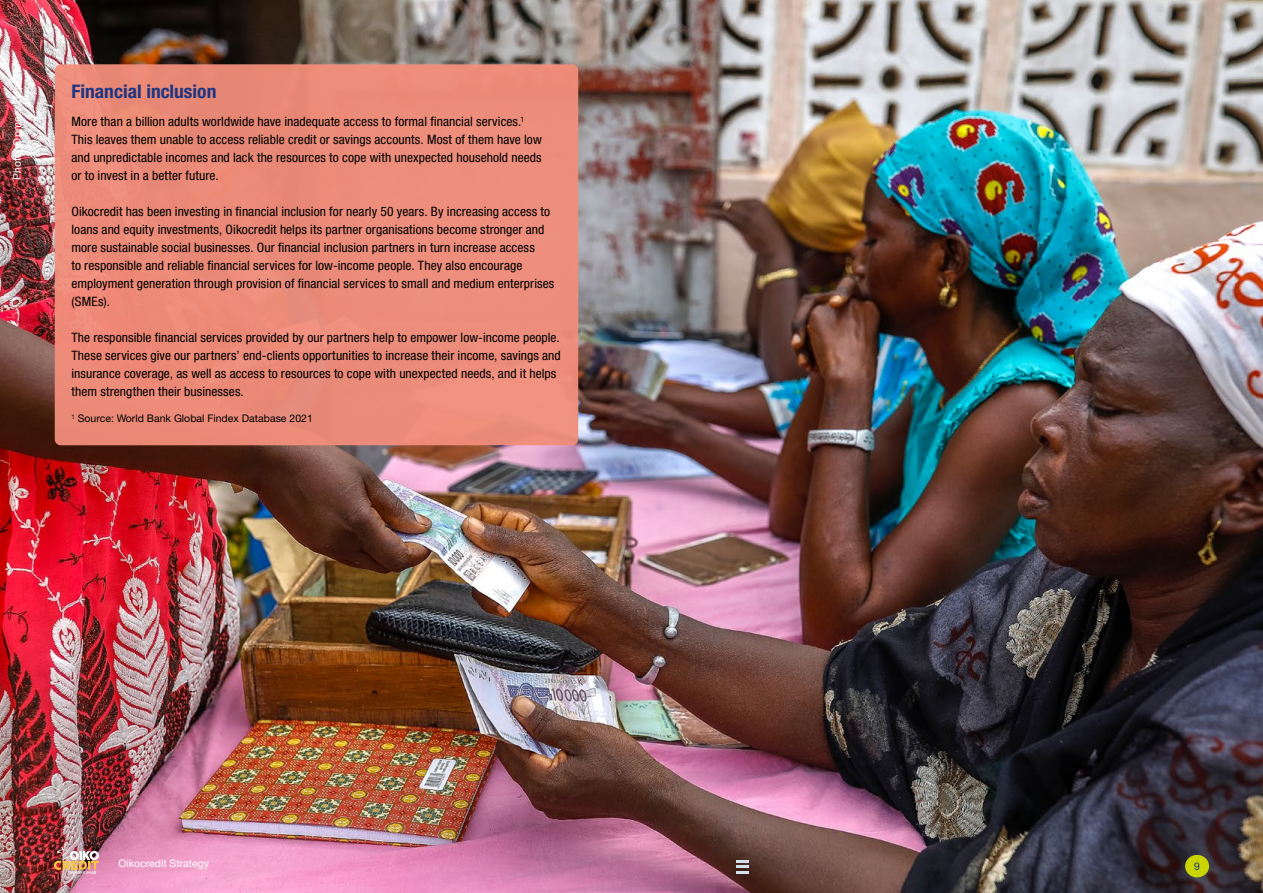
<style>
.page{position:relative;width:1263px;height:893px;background:#fff}
.page>*{position:absolute;margin:0;border:0;box-sizing:border-box;transform-origin:0 0}
.t1{font:700 condensed 18.75px "Helvetica Neue LT Std";color:#1e3582;scale:1.04 1}
.t2{font:condensed 12.9px/18px "Helvetica Neue LT Std";letter-spacing:.005em;color:#000;scale:1.04 1}
.t3{font:10.5px "Helvetica Neue LT Std";color:#000}
.t4{font:10.5px "Helvetica Neue LT Std";letter-spacing:.025em;color:#fff}
.t5{font:10.5px "Helvetica Neue LT Std";color:#fff}
.t6{font:10.5px "Helvetica Neue LT Std";color:#1f3682}
</style>
<div class="page">
<img style="left:0;top:0;width:1263px;height:893px">
<div style="left:55px;top:64px;width:523px;height:381px;background:#f28e7b;border-radius:6px"></div>
<div style="left:1185px;top:855px;width:24px;height:22px;background:#c9d400;border-radius:50%"></div>
<svg style="left:736px;top:860px;width:12px;height:14px"></svg>
<svg style="left:54px;top:847px;width:45px;height:27px"></svg>
<p class="t4" style="left:11px;top:180px;width:117px;rotate:-90deg">Photo: Opmeer Reports</p>
<h1 class="t1" style="left:71px;top:80px;width:141px">Financial inclusion</h1>
<p class="t2" style="left:71px;top:112px;width:454px">More than a billion adults worldwide have inadequate access to formal financial services.<sup>1<br></sup>This leaves them unable to access reliable credit or savings accounts. Most of them have low and unpredictable incomes and lack the resources to cope with unexpected household needs or to invest in a better future.</p>
<p class="t2" style="left:71px;top:202px;width:466px">Oikocredit has been investing in financial inclusion for nearly 50 years. By increasing access to loans and equity investments, Oikocredit helps its partner organisations become stronger and more sustainable social businesses. Our financial inclusion partners in turn increase access<br>to responsible and reliable financial services for low-income people. They also encourage employment generation through provision of financial services to small and medium enterprises (SMEs).</p>
<p class="t2" style="left:71px;top:328px;width:472px">The responsible financial services provided by our partners help to empower low-income people.<br>These services give our partners’ end-clients opportunities to increase their income, savings and insurance coverage, as well as access to resources to cope with unexpected needs, and it helps them strengthen their businesses.</p>
<p class="t3" style="left:71px;top:412px;width:243px"><sup>1</sup> Source: World Bank Global Findex Database 2021</p>
<p class="t5" style="left:118px;top:857px;width:92px">Oikocredit Strategy</p>
<p class="t6" style="left:1194px;top:859px;width:7px">9</p>
</div>
